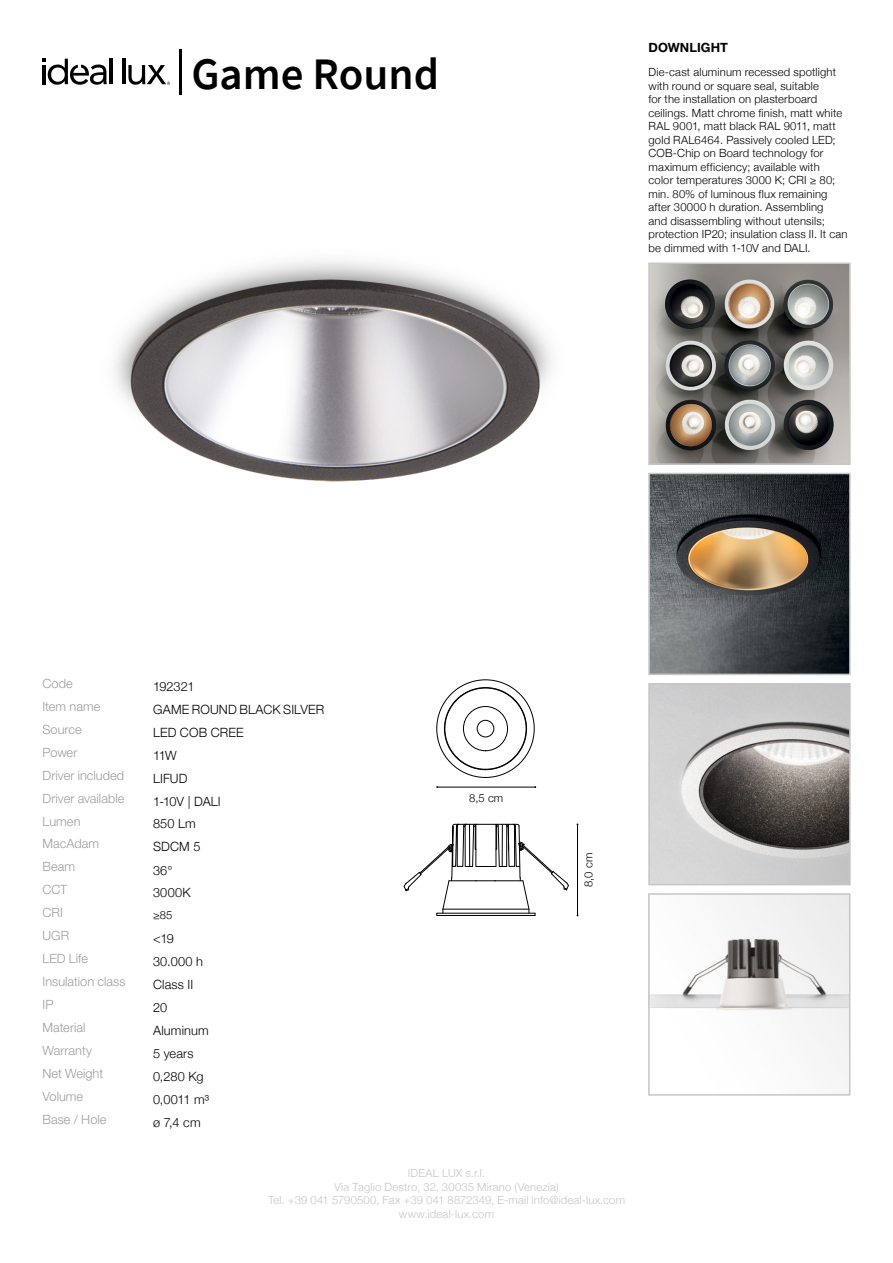
<style>
.page{position:relative;width:893px;height:1263px;background:#fff}
.page>*{position:absolute;margin:0;border:0;box-sizing:border-box;transform-origin:0 0}
.t1{font:600 45px "Source Sans Pro";color:#000}
.t2{font:300 12.75px/23px "Helvetica Neue LT Std";letter-spacing:.005em;color:#9d9d9c}
.t3{font:300 12.75px/23px "Helvetica Neue";letter-spacing:.01em;color:#000}
.t4{font:700 12.75px "Helvetica Neue LT Std";letter-spacing:.005em;color:#000}
.t5{font:300 11.25px/13.5px "Helvetica Neue";letter-spacing:.015em;color:#000}
.t6{font:300 11.25px/13.5px "Helvetica Neue";letter-spacing:.015em;color:#c6c6c6;text-align:center}
.t7{font:300 11.25px "Helvetica Neue LT Std";letter-spacing:.015em;color:#c6c6c6}
</style>
<div class="page">
<hr style="left:179px;top:49px;width:3px;height:45px;background:#000">
<hr style="left:110px;top:59px;width:3px;height:25px;background:#000">
<hr style="left:122px;top:59px;width:3px;height:25px;background:#000">
<svg style="left:43px;top:59px;width:64px;height:26px"></svg>
<svg style="left:128px;top:65px;width:42px;height:20px"></svg>
<img style="left:114px;top:260px;width:438px;height:222px">
<img style="left:651px;top:476px;width:197px;height:196px">
<div style="left:648px;top:473px;width:203px;height:202px;border:2px solid #c6c6c6"></div>
<img style="left:651px;top:686px;width:197px;height:196px">
<div style="left:648px;top:683px;width:203px;height:202px;border:2px solid #c6c6c6"></div>
<img style="left:651px;top:265px;width:197px;height:197px">
<div style="left:648px;top:262px;width:203px;height:203px;border:2px solid #c6c6c6"></div>
<hr style="left:437px;top:787px;width:98px;height:1px;background:#000">
<hr style="left:577px;top:824px;width:1px;height:91px;background:#000">
<div style="left:463px;top:706px;width:45px;height:45px;border:1px solid #000;border-radius:50%"></div>
<div style="left:444px;top:687px;width:83px;height:83px;border:1px solid #000;border-radius:50%"></div>
<div style="left:477px;top:720px;width:17px;height:17px;border:1px solid #000;border-radius:50%"></div>
<hr style="left:437px;top:915px;width:98px;height:1px;background:#000">
<svg style="left:404px;top:823px;width:165px;height:92px"></svg>
<img style="left:651px;top:896px;width:196px;height:185px">
<div style="left:648px;top:893px;width:202px;height:202px;border:2px solid #c6c6c6"></div>
<h1 class="t1" style="left:191px;top:44px;width:249px">Game Round</h1>
<p class="t4" style="left:648px;top:39px;width:81px">DOWNLIGHT</p>
<p class="t5" style="left:648px;top:65px;width:201px">Die-cast aluminum recessed spotlight with round or square seal, suitable<br>for the installation on plasterboard ceilings. Matt chrome finish, matt white RAL 9001, matt black RAL 9011, matt gold RAL6464. Passively cooled LED; COB-Chip on Board technology for maximum efficiency; available with<br>color temperatures 3000 K; CRI ≥ 80; min. 80% of luminous flux remaining after 30000 h duration. Assembling<br>and disassembling without utensils; protection IP20; insulation class II. It can be dimmed with 1-10V and DALI.</p>
<p class="t2" style="left:43px;top:672px;width:59px">Code<br>Item name<br>Source<br>Power</p>
<p class="t3" style="left:153px;top:674px;width:43px">192321</p>
<p class="t3" style="left:153px;top:697px;width:173px">GAME ROUND BLACK SILVER<br>LED COB CREE<br>11W</p>
<p class="t2" style="left:43px;top:764px;width:83px">Driver included<br>Driver available<br>Lumen<br>MacAdam</p>
<p class="t3" style="left:153px;top:766px;width:36px">LIFUD</p>
<p class="t3" style="left:153px;top:812px;width:49px">850 Lm<br>SDCM 5</p>
<p class="t3" style="left:153px;top:789px;width:69px">1-10V | DALI</p>
<p class="t5" style="left:469px;top:791px;width:35px">8,5 cm</p>
<p class="t2" style="left:43px;top:855px;width:34px">Beam<br>CCT<br>CRI</p>
<p class="t3" style="left:153px;top:858px;width:39px">36°<br>3000K</p>
<p class="t5" style="left:153px;top:907px;width:21px">≥85</p>
<p class="t5" style="left:581px;top:887px;width:35px;rotate:-90deg">8,0 cm</p>
<p class="t2" style="left:43px;top:924px;width:28px">UGR</p>
<p class="t3" style="left:153px;top:926px;width:22px">&lt;19</p>
<p class="t2" style="left:43px;top:947px;width:47px">LED Life</p>
<p class="t3" style="left:153px;top:949px;width:51px">30.000 h</p>
<p class="t2" style="left:43px;top:970px;width:85px">Insulation class<br>IP</p>
<p class="t3" style="left:153px;top:972px;width:42px">Class II<br>20</p>
<p class="t2" style="left:43px;top:1015px;width:51px">Material<br>Warranty</p>
<p class="t3" style="left:153px;top:1018px;width:57px">Aluminum</p>
<p class="t3" style="left:153px;top:1041px;width:42px">5 years</p>
<p class="t2" style="left:43px;top:1061px;width:62px">Net Weight</p>
<p class="t3" style="left:153px;top:1064px;width:52px">0,280 Kg</p>
<p class="t2" style="left:43px;top:1084px;width:65px">Volume<br>Base / Hole</p>
<p class="t3" style="left:153px;top:1087px;width:58px">0,0011 m³ ø 7,4 cm</p>
<p class="t7" style="left:408px;top:1166px;width:79px">IDEAL LUX s.r.l.</p>
<p class="t6" style="left:268px;top:1179px;width:359px">Via Taglio Destro, 32, 30035 Mirano (Venezia)<br>Tel. +39 041 5790500, Fax +39 041 8872349, E-mail info@ideal-lux.com www.ideal-lux.com</p>
</div>
